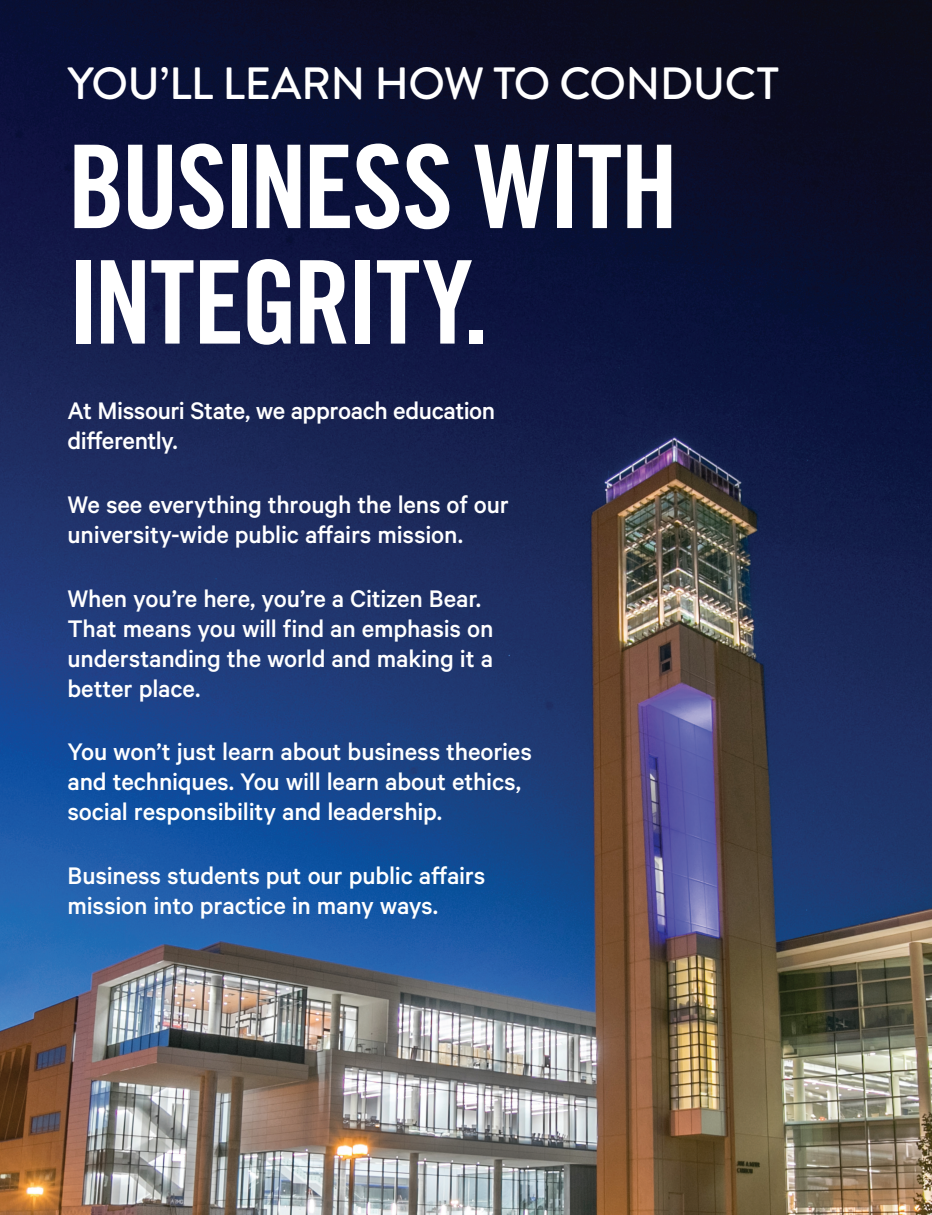
<style>
.page{position:relative;width:932px;height:1215px;background:#fff}
.page>*{position:absolute;margin:0;border:0;box-sizing:border-box;transform-origin:0 0}
.t1{font:115.5px/115.5px "Trade Gothic LT Pro Bd Cn 20";letter-spacing:-.025em;color:#fff}
.t2{font:500 45.15px "Brandon Grotesque";letter-spacing:-.015em;color:#fff}
.t3{font:500 27px/30px "Calibre";letter-spacing:-.01em;color:#fff}
</style>
<div class="page">
<img style="left:0;top:0;width:932px;height:1215px">
<p class="t2" style="left:68px;top:52px;width:712px">YOU’LL LEARN HOW TO CONDUCT</p>
<p class="t1" style="left:68px;top:128px;width:612px">BUSINESS WITH<br>INTEGRITY.</p>
<p class="t3" style="left:68px;top:395px;width:429px">At Missouri State, we approach education differently.</p>
<p class="t3" style="left:68px;top:489px;width:443px">We see everything through the lens of our university-wide public affairs mission.</p>
<p class="t3" style="left:68px;top:583px;width:427px">When you’re here, you’re a Citizen Bear.<br>That means you will find an emphasis on understanding the world and making it a better place.</p>
<p class="t3" style="left:68px;top:736px;width:466px">You won’t just learn about business theories and techniques. You will learn about ethics, social responsibility and leadership.</p>
<p class="t3" style="left:68px;top:860px;width:419px">Business students put our public affairs mission into practice in many ways.</p>
</div>
